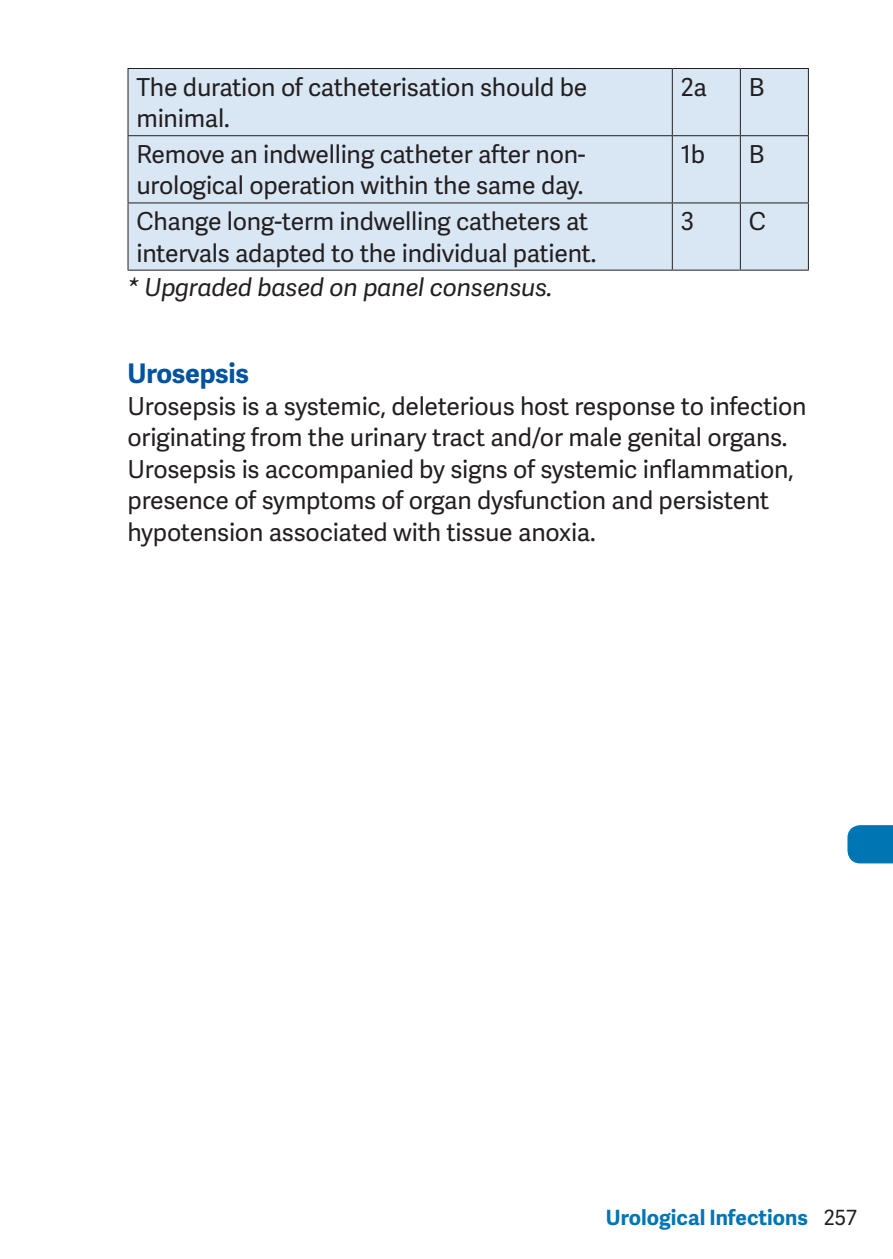
<style>
.page{position:relative;width:893px;height:1259px;background:#fff}
.page>*{position:absolute;margin:0;border:0;box-sizing:border-box;transform-origin:0 0}
.t1{font:700 27px "Adelle Sans";letter-spacing:-.01em;color:#01539e}
.t2{font:24.6px/31.5px "Adelle Sans";letter-spacing:-.01em;color:#231f20}
.t3{font:italic 24.6px "Adelle Sans";letter-spacing:-.01em;color:#231f20}
.t4{font:700 21px "Adelle Sans";color:#0075b4}
.s1{font-weight:400;color:#231f20}
</style>
<div class="page">
<svg style="left:847px;top:825px;width:46px;height:38px;background:#0c7bb7"></svg>
<div style="left:129px;top:69px;width:679px;height:201px;background:#d9e7f4"></div>
<hr style="left:128px;top:68px;width:544px;height:1px;background:#231f20">
<hr style="left:672px;top:68px;width:68px;height:1px;background:#231f20">
<hr style="left:672px;top:69px;width:1px;height:66px;background:#231f20">
<hr style="left:740px;top:68px;width:69px;height:1px;background:#231f20">
<hr style="left:740px;top:69px;width:1px;height:66px;background:#231f20">
<hr style="left:128px;top:135px;width:544px;height:1px;background:#231f20">
<hr style="left:672px;top:135px;width:68px;height:1px;background:#231f20">
<hr style="left:672px;top:136px;width:1px;height:66px;background:#231f20">
<hr style="left:740px;top:135px;width:69px;height:1px;background:#231f20">
<hr style="left:740px;top:136px;width:1px;height:66px;background:#231f20">
<hr style="left:128px;top:202px;width:544px;height:1px;background:#231f20">
<hr style="left:672px;top:202px;width:68px;height:1px;background:#231f20">
<hr style="left:672px;top:203px;width:1px;height:67px;background:#231f20">
<hr style="left:740px;top:202px;width:69px;height:1px;background:#231f20">
<hr style="left:740px;top:203px;width:1px;height:67px;background:#231f20">
<hr style="left:128px;top:270px;width:544px;height:1px;background:#231f20">
<hr style="left:672px;top:270px;width:68px;height:1px;background:#231f20">
<hr style="left:740px;top:270px;width:69px;height:1px;background:#231f20">
<hr style="left:127px;top:69px;width:2px;height:66px;background:#231f20">
<hr style="left:808px;top:69px;width:1px;height:66px;background:#231f20">
<hr style="left:127px;top:136px;width:2px;height:66px;background:#231f20">
<hr style="left:808px;top:136px;width:1px;height:66px;background:#231f20">
<hr style="left:127px;top:203px;width:2px;height:67px;background:#231f20">
<hr style="left:808px;top:203px;width:1px;height:67px;background:#231f20">
<p class="t2" style="left:137px;top:70px;width:452px">The duration of catheterisation should be minimal.</p>
<p class="t2" style="left:681px;top:70px;width:28px">2a</p>
<p class="t2" style="left:749px;top:70px;width:17px">B</p>
<p class="t2" style="left:137px;top:138px;width:451px">Remove an indwelling catheter after non&shy;urological operation within the same day.</p>
<p class="t2" style="left:681px;top:138px;width:26px">1b</p>
<p class="t2" style="left:749px;top:138px;width:17px">B</p>
<p class="t2" style="left:137px;top:205px;width:461px">Change long-term indwelling catheters at intervals adapted to the individual patient.</p>
<p class="t2" style="left:681px;top:205px;width:15px">3</p>
<p class="t2" style="left:749px;top:205px;width:19px">C</p>
<p class="t3" style="left:128px;top:270px;width:426px">* Upgraded based on panel consensus.</p>
<p class="t1" style="left:128px;top:354px;width:123px">Urosepsis</p>
<p class="t2" style="left:128px;top:389px;width:680px">Urosepsis is a systemic, deleterious host response to infection originating from the urinary tract and/or male genital organs.<br>Urosepsis is accompanied by signs of systemic inflammation, presence of symptoms of organ dysfunction and persistent hypotension associated with tissue anoxia.</p>
<p class="t4" style="left:606px;top:1202px;width:253px">Urological Infections <span class="s1">257</span></p>
</div>
